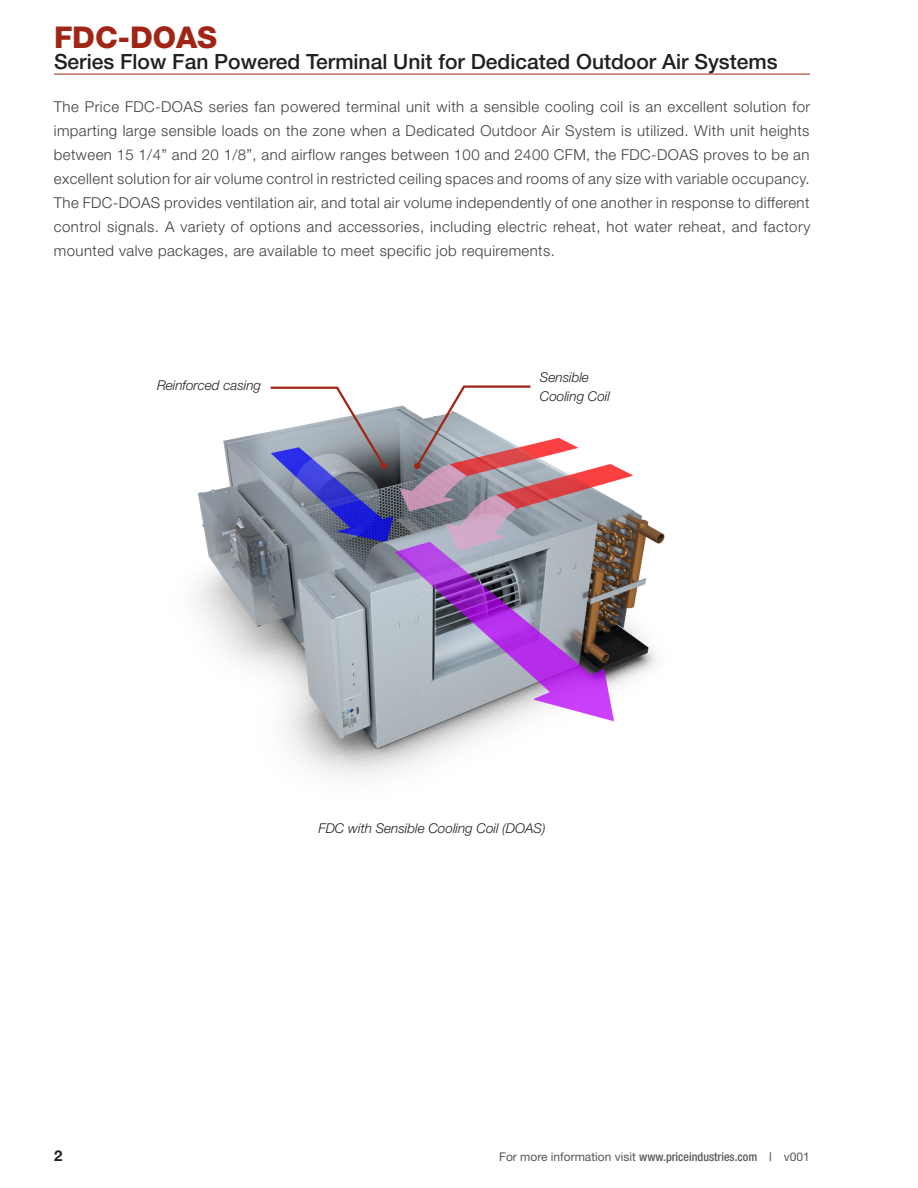
<style>
.page{position:relative;width:918px;height:1188px;background:#fff}
.page>*{position:absolute;margin:0;border:0;box-sizing:border-box;transform-origin:0 0}
.t1{font:800 30px "Helvetica Neue LT Std";color:#a12514}
.t2{font:500 21px "Helvetica Neue LT Std";color:#231f20}
.Special-Body{font:300 15px/24px "Helvetica Neue LT Std";letter-spacing:.03em;color:#3e3e3f;text-align:justify}
.t3{font:700 15px "Helvetica Neue LT Std";color:#231f20}
.Special-Caption{font:italic 300 13.5px/19.5px "Helvetica Neue LT Std";color:#231f20}
.t4{font:12px "Helvetica Neue LT Std";color:#57585a}
.s1{font-weight:500;font-stretch:condensed}
</style>
<div class="page">
<img style="left:195px;top:405px;width:470px;height:372px">
<svg style="left:268px;top:386px;width:119px;height:83px"></svg>
<svg style="left:414px;top:385px;width:119px;height:84px"></svg>
<hr style="left:54px;top:74px;width:756px;height:1px;background:#a12514">
<h1 class="t1" style="left:54px;top:20px;width:165px">FDC-DOAS</h1>
<h2 class="t2" style="left:54px;top:49px;width:725px">Series Flow Fan Powered Terminal Unit for Dedicated Outdoor Air Systems</h2>
<p class="Special-Body" style="left:54px;top:94px;width:758px">The Price FDC-DOAS series fan powered terminal unit with a sensible cooling coil is an excellent solution for imparting large sensible loads on the zone when a Dedicated Outdoor Air System is utilized. With unit heights between 15 1/4” and 20 1/8”, and airflow ranges between 100 and 2400 CFM, the FDC-DOAS proves to be an excellent solution for air volume control in restricted ceiling spaces and rooms of any size with variable occupancy.<br>The FDC-DOAS provides ventilation air, and total air volume independently of one another in response to different control signals. A variety of options and accessories, including electric reheat, hot water reheat, and factory mounted valve packages, are available to meet specific job requirements.</p>
<p class="Special-Caption" style="left:157px;top:376px;width:106px">Reinforced casing</p>
<p class="Special-Caption" style="left:540px;top:367px;width:72px">Sensible<br>Cooling Coil</p>
<p class="Special-Caption" style="left:318px;top:818px;width:229px">FDC with Sensible Cooling Coil (DOAS)</p>
<p class="t3" style="left:54px;top:1146px;width:10px">2</p>
<p class="t4" style="left:499px;top:1150px;width:312px">For more information visit <span class="s1">www.priceindustries.com |</span> v001</p>
</div>
